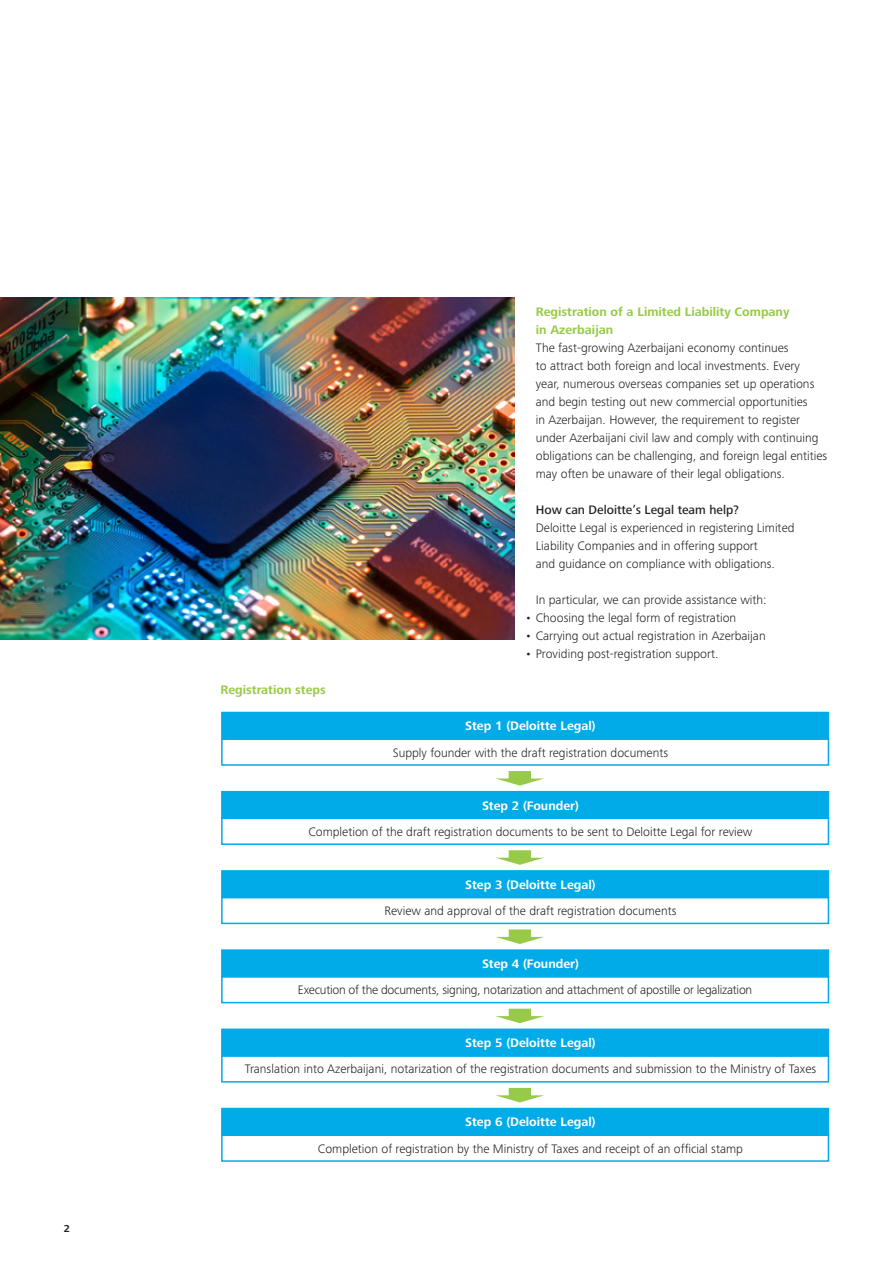
<style>
.page{position:relative;width:893px;height:1263px;background:#fff}
.page>*{position:absolute;margin:0;border:0;box-sizing:border-box;transform-origin:0 0}
.Body_styles_Body_cop{font:300 12.75px/18px "Frutiger Next Pro";color:#231f20}
.Subhead_styles_B_Sub{font:700 12.75px "Frutiger Next Pro";color:#fff}
.Body_styles_Body_cop-2{font:300 12.75px "Frutiger Next Pro";letter-spacing:-.02em;color:#231f20}
.Subhead_styles_B_Sub-2{font:700 12.75px/18px "Frutiger Next Pro";color:#97ca49}
.Subhead_styles_C_Sub{font:500 12.75px "Frutiger Next Pro";color:#231f20}
.Caption_styles_Capti{font:700 10.5px "Frutiger Next Pro";color:#231f20}
</style>
<div class="page">
<div style="left:222px;top:712px;width:606px;height:27px;background:#00abe7"></div>
<div style="left:221px;top:738px;width:608px;height:28px;border:2px solid #00abe7"></div>
<div style="left:222px;top:792px;width:606px;height:26px;background:#00abe7"></div>
<div style="left:221px;top:791px;width:608px;height:28px;border:2px solid #00abe7"></div>
<div style="left:221px;top:817px;width:608px;height:28px;border:2px solid #00abe7"></div>
<div style="left:222px;top:871px;width:606px;height:26px;background:#00abe7"></div>
<div style="left:221px;top:870px;width:608px;height:28px;border:2px solid #00abe7"></div>
<div style="left:221px;top:897px;width:608px;height:27px;border:2px solid #00abe7"></div>
<div style="left:222px;top:950px;width:606px;height:27px;background:#00abe7"></div>
<div style="left:221px;top:949px;width:608px;height:28px;border:2px solid #00abe7"></div>
<div style="left:221px;top:976px;width:608px;height:27px;border:2px solid #00abe7"></div>
<div style="left:222px;top:1029px;width:606px;height:27px;background:#00abe7"></div>
<div style="left:221px;top:1028px;width:608px;height:29px;border:2px solid #00abe7"></div>
<div style="left:221px;top:1055px;width:608px;height:27px;border:2px solid #00abe7"></div>
<div style="left:222px;top:1108px;width:606px;height:27px;background:#00abe7"></div>
<div style="left:221px;top:1134px;width:608px;height:28px;border:2px solid #00abe7"></div>
<svg style="left:496px;top:771px;width:48px;height:15px"></svg>
<svg style="left:496px;top:850px;width:48px;height:15px"></svg>
<svg style="left:496px;top:929px;width:48px;height:15px"></svg>
<svg style="left:496px;top:1009px;width:48px;height:14px"></svg>
<svg style="left:496px;top:1088px;width:48px;height:14px"></svg>
<img style="left:0;top:298px;width:514px;height:342px">
<p class="Caption_styles_Capti" style="left:64px;top:1222px;width:8px">2</p>
<p class="Subhead_styles_B_Sub-2" style="left:220px;top:680px;width:107px">Registration steps</p>
<p class="Subhead_styles_B_Sub-2" style="left:536px;top:302px;width:255px">Registration of a Limited Liability Company in Azerbaijan</p>
<p class="Body_styles_Body_cop" style="left:536px;top:338px;width:293px">The fast-growing Azerbaijani economy continues<br>to attract both foreign and local investments. Every<br>year, numerous overseas companies set up operations and begin testing out new commercial opportunities<br>in Azerbaijan. However, the requirement to register under Azerbaijani civil law and comply with continuing obligations can be challenging, and foreign legal entities may often be unaware of their legal obligations.</p>
<p class="Subhead_styles_C_Sub" style="left:536px;top:502px;width:204px">How can Deloitte’s Legal team help?</p>
<p class="Body_styles_Body_cop" style="left:536px;top:518px;width:260px">Deloitte Legal is experienced in registering Limited<br>Liability Companies and in offering support<br>and guidance on compliance with obligations.</p>
<p class="Body_styles_Body_cop" style="left:536px;top:590px;width:232px">In particular, we can provide assistance with:</p>
<p class="Body_styles_Body_cop" style="left:525px;top:608px;width:213px">• Choosing the legal form of registration</p>
<p class="Body_styles_Body_cop" style="left:525px;top:626px;width:242px">• Carrying out actual registration in Azerbaijan</p>
<p class="Body_styles_Body_cop" style="left:525px;top:644px;width:195px">• Providing post-registration support.</p>
<p class="Subhead_styles_B_Sub" style="left:465px;top:719px;width:132px">Step 1 (Deloitte Legal)</p>
<p class="Body_styles_Body_cop" style="left:393px;top:743px;width:277px">Supply founder with the draft registration documents</p>
<p class="Subhead_styles_B_Sub" style="left:482px;top:798px;width:98px">Step 2 (Founder)</p>
<p class="Body_styles_Body_cop" style="left:308px;top:822px;width:445px">Completion of the draft registration documents to be sent to Deloitte Legal for review</p>
<p class="Subhead_styles_B_Sub" style="left:465px;top:877px;width:132px">Step 3 (Deloitte Legal)</p>
<p class="Body_styles_Body_cop" style="left:384px;top:902px;width:293px">Review and approval of the draft registration documents</p>
<p class="Subhead_styles_B_Sub" style="left:482px;top:956px;width:98px">Step 4 (Founder)</p>
<p class="Body_styles_Body_cop-2" style="left:298px;top:983px;width:456px">Execution of the documents, signing, notarization and attachment of apostille or legalization</p>
<p class="Subhead_styles_B_Sub" style="left:465px;top:1036px;width:132px">Step 5 (Deloitte Legal)</p>
<p class="Body_styles_Body_cop" style="left:245px;top:1060px;width:573px">Translation into Azerbaijani, notarization of the registration documents and submission to the Ministry of Taxes</p>
<p class="Subhead_styles_B_Sub" style="left:465px;top:1115px;width:132px">Step 6 (Deloitte Legal)</p>
<p class="Body_styles_Body_cop" style="left:318px;top:1139px;width:426px">Completion of registration by the Ministry of Taxes and receipt of an official stamp</p>
</div>
